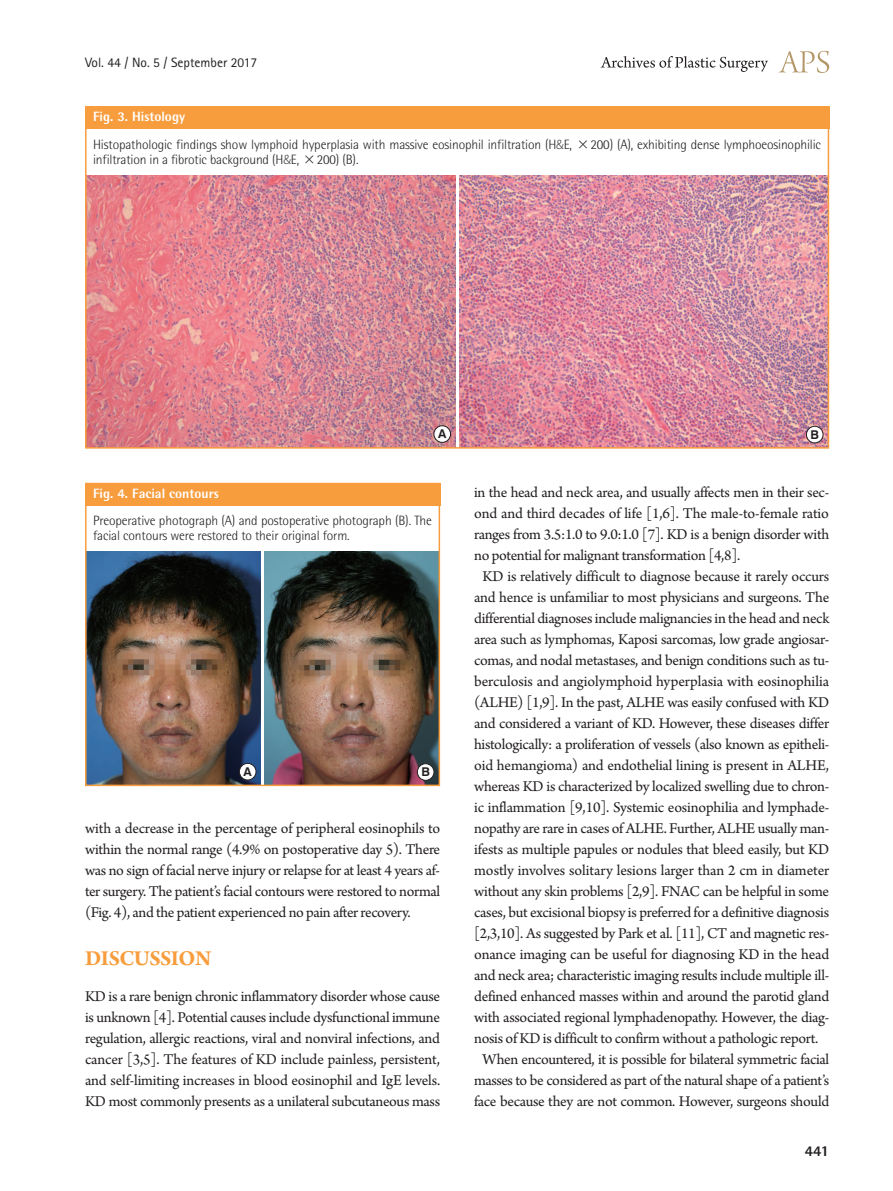
<style>
.page{position:relative;width:893px;height:1191px;background:#fff}
.page>*{position:absolute;margin:0;border:0;box-sizing:border-box;transform-origin:0 0}
.대제목{font:700 22.5px "Arno Pro";letter-spacing:-.02em;color:#f89d3d}
.본문{font:15.75px/21px "Arno Pro";letter-spacing:-.025em;color:#231f20;text-align:justify}
.본문_0{font:15.75px/21px "Arno Pro";letter-spacing:-.02em;color:#231f20;text-align:justify}
.t1{font:800 15px "Rotis Semi Sans Std";color:#231f20}
.그림설명{font:300 13.5px/15px "Rotis Semi Sans Std";letter-spacing:-.01em;color:#231f20}
.표그림제목{font:800 13.5px "Rotis Semi Sans Std";color:#fff}
.t2{font:13.5px "Rotis Sans Serif Std";color:#231f20}
.t3{font:700 12.15px "Swiss 721 BT";color:#231f20}
.s1{font-family:"Myriad Pro"}
.s2{font-family:"Dotum";font-weight:400}
</style>
<div class="page">
<svg style="left:779px;top:51px;width:50px;height:22px"></svg>
<svg style="left:601px;top:56px;width:167px;height:16px"></svg>
<div style="left:85px;top:106px;width:744px;height:23px;background:#f89d3d"></div>
<img style="left:459px;top:175px;width:367px;height:270px">
<img style="left:88px;top:175px;width:367px;height:270px">
<div style="left:434px;top:426px;width:17px;height:16px;background:#fff;border-radius:50%"></div>
<div style="left:434px;top:425px;width:17px;height:17px;border:1px solid #231f20;border-radius:50%"></div>
<div style="left:806px;top:426px;width:17px;height:17px;background:#fff;border-radius:50%"></div>
<div style="left:806px;top:426px;width:17px;height:17px;border:1px solid #231f20;border-radius:50%"></div>
<div style="left:85px;top:106px;width:744px;height:342px;border:2px solid #f89d3d"></div>
<div style="left:85px;top:483px;width:355px;height:22px;background:#f89d3d"></div>
<img style="left:265px;top:552px;width:172px;height:231px">
<img style="left:88px;top:552px;width:172px;height:231px">
<div style="left:239px;top:763px;width:17px;height:17px;background:#fff;border-radius:50%"></div>
<div style="left:239px;top:763px;width:17px;height:17px;border:1px solid #231f20;border-radius:50%"></div>
<div style="left:417px;top:763px;width:17px;height:17px;background:#fff;border-radius:50%"></div>
<div style="left:417px;top:763px;width:17px;height:17px;border:1px solid #231f20;border-radius:50%"></div>
<div style="left:85px;top:483px;width:355px;height:303px;border:2px solid #f89d3d"></div>
<p class="t2" style="left:85px;top:54px;width:174px">Vol. 44 / No. 5 / September 2017</p>
<p class="표그림제목" style="left:93px;top:108px;width:93px">Fig. 3. Histology</p>
<p class="그림설명" style="left:93px;top:137px;width:729px">Histopathologic findings show lymphoid hyperplasia with massive eosinophil infiltration (H<span class="s1">&amp;</span>E, <span class="s2">×</span>200) (A), exhibiting dense lymphoeosinophilic infiltration in a fibrotic background (H<span class="s1">&amp;</span>E, <span class="s2">×</span>200) (B).</p>
<p class="t3" style="left:438px;top:426px;width:10px">A</p>
<p class="t3" style="left:810px;top:427px;width:10px">B</p>
<p class="표그림제목" style="left:93px;top:485px;width:127px">Fig. 4. Facial contours</p>
<p class="그림설명" style="left:93px;top:513px;width:340px">Preoperative photograph (A) and postoperative photograph (B). The facial contours were restored to their original form.</p>
<p class="t3" style="left:244px;top:764px;width:10px">A</p>
<p class="t3" style="left:421px;top:764px;width:10px">B</p>
<p class="본문" style="left:85px;top:819px;width:357px">with a decrease in the percentage of peripheral eosinophils to within the normal range (4.9% on postoperative day 5). There was no sign of facial nerve injury or relapse for at least 4 years af&shy;ter surgery. The patient’s facial contours were restored to normal (Fig. 4), and the patient experienced no pain after recovery.</p>
<p class="대제목" style="left:85px;top:945px;width:128px">DISCUSSION</p>
<p class="본문_0" style="left:85px;top:987px;width:357px">KD is a rare benign chronic inflammatory disorder whose cause is unknown [4]. Potential causes include dysfunctional immune regulation, allergic reactions, viral and nonviral infections, and cancer [3,5]. The features of KD include painless, persistent, and self-limiting increases in blood eosinophil and IgE levels.<br>KD most commonly presents as a unilateral subcutaneous mass</p>
<p class="본문_0" style="left:474px;top:483px;width:357px">in the head and neck area, and usually affects men in their sec&shy;ond and third decades of life [1,6]. The male-to-female ratio ranges from 3.5:1.0 to 9.0:1.0 [7]. KD is a benign disorder with no potential for malignant transformation [4,8].</p>
<p class="본문" style="left:474px;top:567px;width:357px;text-indent:9px">KD is relatively difficult to diagnose because it rarely occurs and hence is unfamiliar to most physicians and surgeons. The differential diagnoses include malignancies in the head and neck area such as lymphomas, Kaposi sarcomas, low grade angiosar&shy;comas, and nodal metastases, and benign conditions such as tu&shy;berculosis and angiolymphoid hyperplasia with eosinophilia (ALHE) [1,9]. In the past, ALHE was easily confused with KD and considered a variant of KD. However, these diseases differ histologically: a proliferation of vessels (also known as epitheli&shy;oid hemangioma) and endothelial lining is present in ALHE, whereas KD is characterized by localized swelling due to chron&shy;ic inflammation [9,10]. Systemic eosinophilia and lymphade&shy;nopathy are rare in cases of ALHE. Further, ALHE usually man&shy;ifests as multiple papules or nodules that bleed easily, but KD mostly involves solitary lesions larger than 2 cm in diameter without any skin problems [2,9]. FNAC can be helpful in some cases, but excisional biopsy is preferred for a definitive diagnosis [2,3,10]. As suggested by Park et al. [11], CT and magnetic res&shy;onance imaging can be useful for diagnosing KD in the head and neck area; characteristic imaging results include multiple ill&shy;defined enhanced masses within and around the parotid gland with associated regional lymphadenopathy. However, the diag&shy;nosis of KD is difficult to confirm without a pathologic report.</p>
<p class="본문" style="left:474px;top:1050px;width:357px;text-align:center">When encountered, it is possible for bilateral symmetric facial masses to be considered as part of the natural shape of a patient’s face because they are not common. However, surgeons should</p>
<p class="t1" style="left:805px;top:1141px;width:26px">441</p>
</div>
